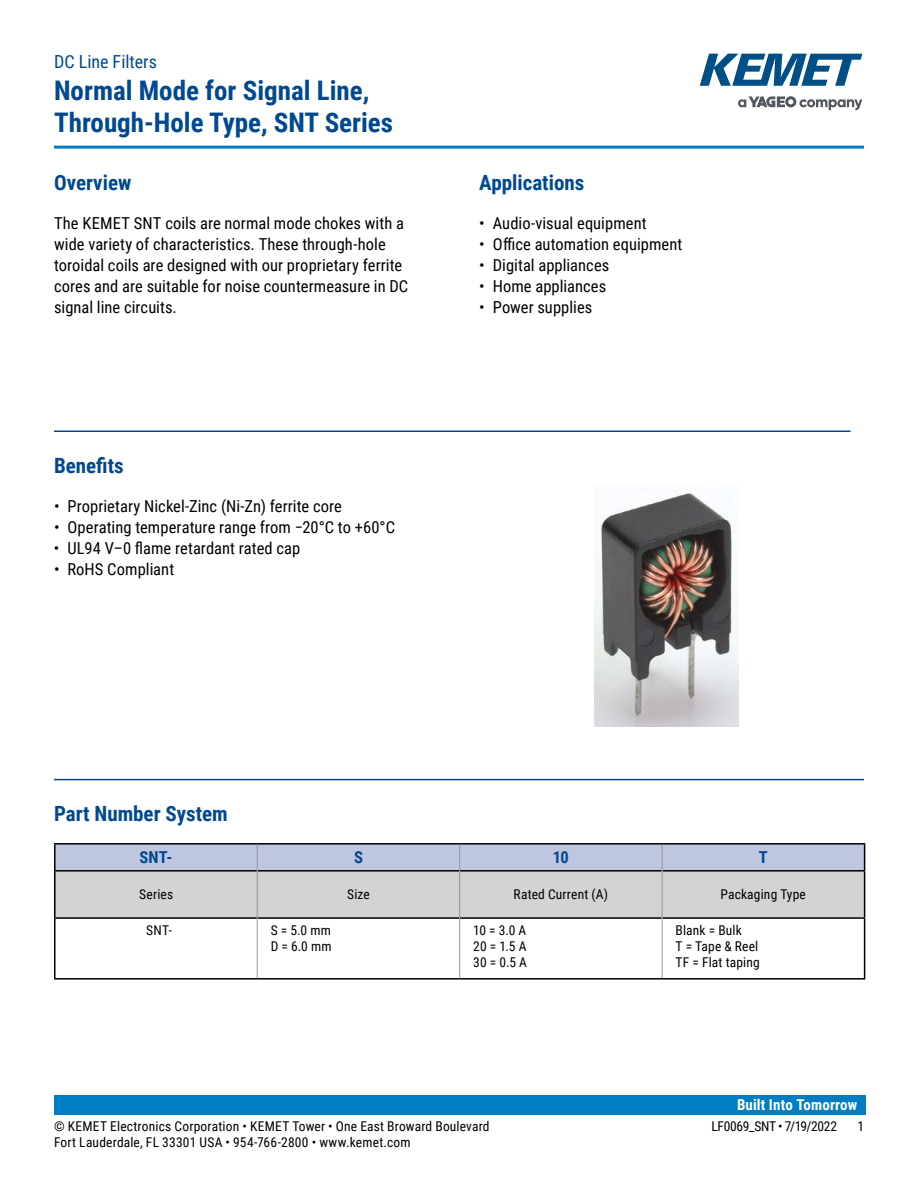
<style>
.page{position:relative;width:918px;height:1188px;background:#fff}
.page>*{position:absolute;margin:0;border:0;box-sizing:border-box;transform-origin:0 0}
.t1{font:700 27px/32.4px "Roboto Condensed";color:#004990}
.t2{font:700 21px "Roboto Condensed";color:#004990}
.t3{font:18px "Roboto Condensed";color:#004990}
.t4{font:16.5px/21px "Roboto Condensed";letter-spacing:.005em;color:#000}
.t5{font:700 16.5px "Roboto Condensed";color:#004990}
.t6{font:700 15px "Roboto Condensed";letter-spacing:.01em;color:#fff}
.t7{font:13.5px/16.2px "Roboto Condensed";letter-spacing:.015em;color:#000}
.t8{font:13.5px "Roboto Condensed";letter-spacing:-.02em;color:#000}
</style>
<div class="page">
<svg style="left:738px;top:96px;width:124px;height:14px"></svg>
<svg style="left:700px;top:54px;width:162px;height:32px"></svg>
<hr style="left:54px;top:146px;width:810px;height:3px;background:#007dc3">
<div style="left:54px;top:1095px;width:811px;height:20px;background:#007dc3"></div>
<hr style="left:54px;top:430px;width:796px;height:2px;background:#004990">
<hr style="left:54px;top:779px;width:810px;height:1px;background:#004990">
<hr style="left:54px;top:917px;width:203px;height:2px;background:#000">
<hr style="left:54px;top:870px;width:203px;height:2px;background:#000">
<hr style="left:54px;top:843px;width:203px;height:2px;background:#000">
<hr style="left:54px;top:845px;width:2px;height:25px;background:#000">
<hr style="left:257px;top:843px;width:203px;height:2px;background:#000">
<hr style="left:460px;top:843px;width:202px;height:2px;background:#000">
<hr style="left:662px;top:843px;width:203px;height:2px;background:#000">
<svg style="left:55px;top:844px;width:810px;height:134px"></svg>
<hr style="left:54px;top:872px;width:2px;height:45px;background:#000">
<hr style="left:864px;top:872px;width:1px;height:45px;background:#000">
<hr style="left:54px;top:919px;width:2px;height:59px;background:#000">
<hr style="left:864px;top:919px;width:1px;height:59px;background:#000">
<hr style="left:54px;top:978px;width:203px;height:2px;background:#000">
<hr style="left:257px;top:978px;width:203px;height:2px;background:#000">
<hr style="left:460px;top:978px;width:202px;height:2px;background:#000">
<hr style="left:662px;top:978px;width:203px;height:2px;background:#000">
<img style="left:594px;top:493px;width:145px;height:234px">
<p class="t3" style="left:54px;top:48px;width:104px">DC Line Filters</p>
<h1 class="t1" style="left:54px;top:73px;width:341px">Normal Mode for Signal Line,<br>Through-Hole Type, SNT Series</h1>
<p class="t2" style="left:54px;top:168px;width:79px">Overview</p>
<p class="t4" style="left:54px;top:212px;width:356px">The KEMET SNT coils are normal mode chokes with a wide variety of characteristics. These through-hole toroidal coils are designed with our proprietary ferrite cores and are suitable for noise countermeasure in DC signal line circuits.</p>
<p class="t2" style="left:54px;top:450px;width:71px">Benefits</p>
<p class="t4" style="left:54px;top:495px;width:290px">• Proprietary Nickel-Zinc (Ni-Zn) ferrite core</p>
<p class="t4" style="left:54px;top:516px;width:343px">• Operating temperature range from −20°C to +60°C</p>
<p class="t4" style="left:54px;top:537px;width:248px">• UL94 V–0 flame retardant rated cap</p>
<p class="t4" style="left:54px;top:558px;width:122px">• RoHS Compliant</p>
<p class="t2" style="left:479px;top:168px;width:107px">Applications</p>
<p class="t4" style="left:479px;top:212px;width:169px">• Audio-visual equipment</p>
<p class="t4" style="left:479px;top:233px;width:205px">• Office automation equipment</p>
<p class="t4" style="left:479px;top:255px;width:131px">• Digital appliances</p>
<p class="t4" style="left:479px;top:276px;width:128px">• Home appliances</p>
<p class="t4" style="left:479px;top:297px;width:114px">• Power supplies</p>
<p class="t2" style="left:54px;top:799px;width:175px">Part Number System</p>
<p class="t5" style="left:139px;top:846px;width:35px">SNT-</p>
<p class="t5" style="left:354px;top:846px;width:10px">S</p>
<p class="t5" style="left:553px;top:846px;width:18px">10</p>
<p class="t5" style="left:759px;top:846px;width:10px">T</p>
<p class="t7" style="left:139px;top:886px;width:35px">Series</p>
<p class="t7" style="left:347px;top:886px;width:24px">Size</p>
<p class="t7" style="left:514px;top:886px;width:96px">Rated Current (A)</p>
<p class="t7" style="left:720px;top:886px;width:87px">Packaging Type</p>
<p class="t7" style="left:146px;top:922px;width:27px">SNT-</p>
<p class="t7" style="left:271px;top:922px;width:62px">S = 5.0 mm<br>D = 6.0 mm</p>
<p class="t7" style="left:473px;top:922px;width:55px;text-align:justify">10 = 3.0 A 20 = 1.5 A 30 = 0.5 A</p>
<p class="t7" style="left:676px;top:922px;width:86px">Blank = Bulk<br>T = Tape &amp; Reel<br>TF = Flat taping</p>
<p class="t6" style="left:737px;top:1094px;width:122px">Built Into Tomorrow</p>
<p class="t7" style="left:54px;top:1117px;width:437px">© KEMET Electronics Corporation • KEMET Tower • One East Broward Boulevard</p>
<p class="t8" style="left:711px;top:1116px;width:127px">LF0069_SNT • 7/19/2022</p>
<p class="t7" style="left:857px;top:1117px;width:8px">1</p>
<p class="t7" style="left:54px;top:1133px;width:358px">Fort Lauderdale, FL 33301 USA • 954-766-2800 • www.kemet.com</p>
</div>
